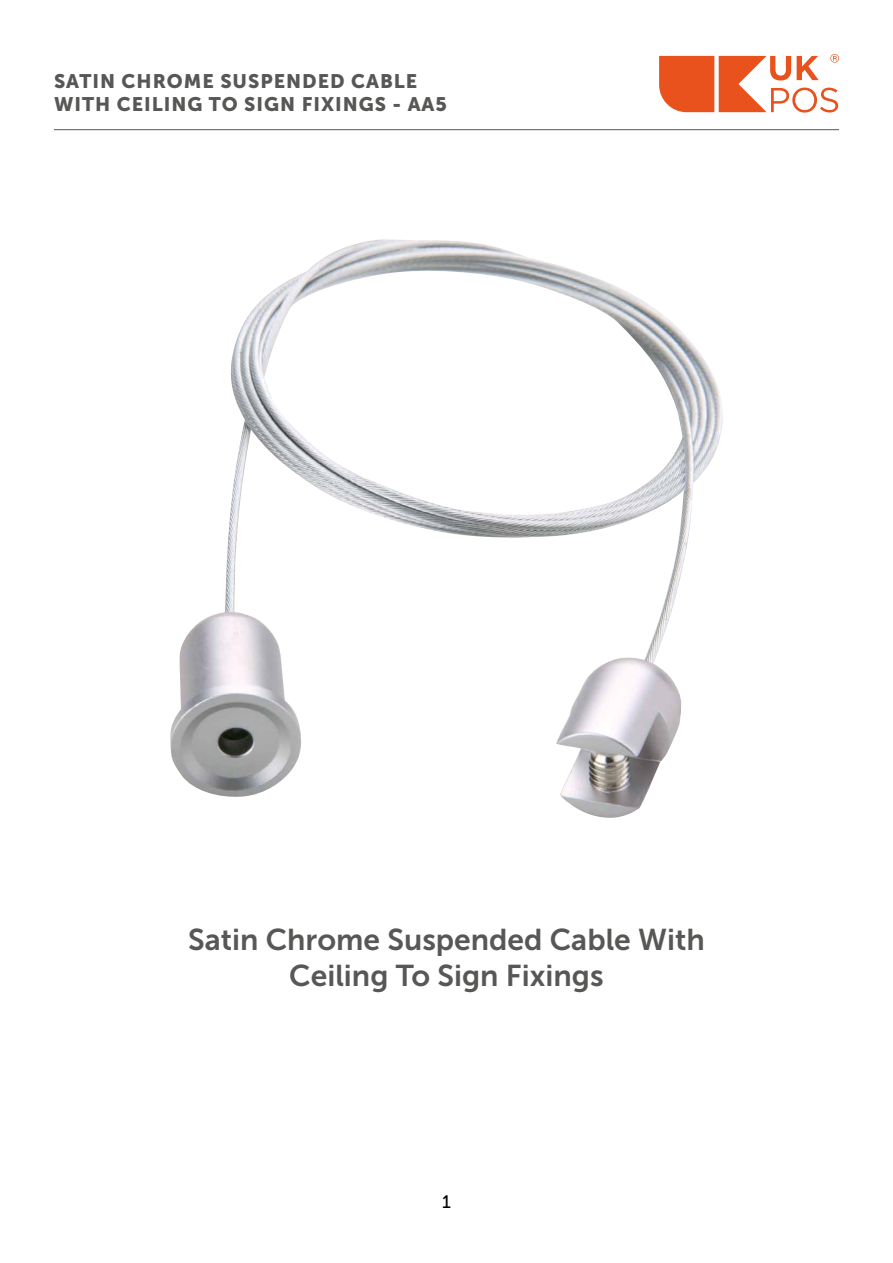
<style>
.page{position:relative;width:893px;height:1263px;background:#fff}
.page>*{position:absolute;margin:0;border:0;box-sizing:border-box;transform-origin:0 0}
.t1{font:30px/36px "Museo Sans 700";color:#575756;text-align:center}
.t2{font:19.5px/23.4px "Museo Sans 900";letter-spacing:.05em;color:#575756}
.t3{font:18px "Museo Sans 500";color:#000}
</style>
<div class="page">
<svg style="left:659px;top:54px;width:180px;height:59px"></svg>
<hr style="left:54px;top:129px;width:785px;height:1px;background:#575756">
<img style="left:170px;top:239px;width:553px;height:579px">
<p class="t2" style="left:54px;top:69px;width:394px">SATIN CHROME SUSPENDED CABLE<br>WITH CEILING TO SIGN FIXINGS - AA5</p>
<h1 class="t1" style="left:188px;top:921px;width:518px">Satin Chrome Suspended Cable With<br>Ceiling To Sign Fixings</h1>
<p class="t3" style="left:442px;top:1192px;width:10px">1</p>
</div>
